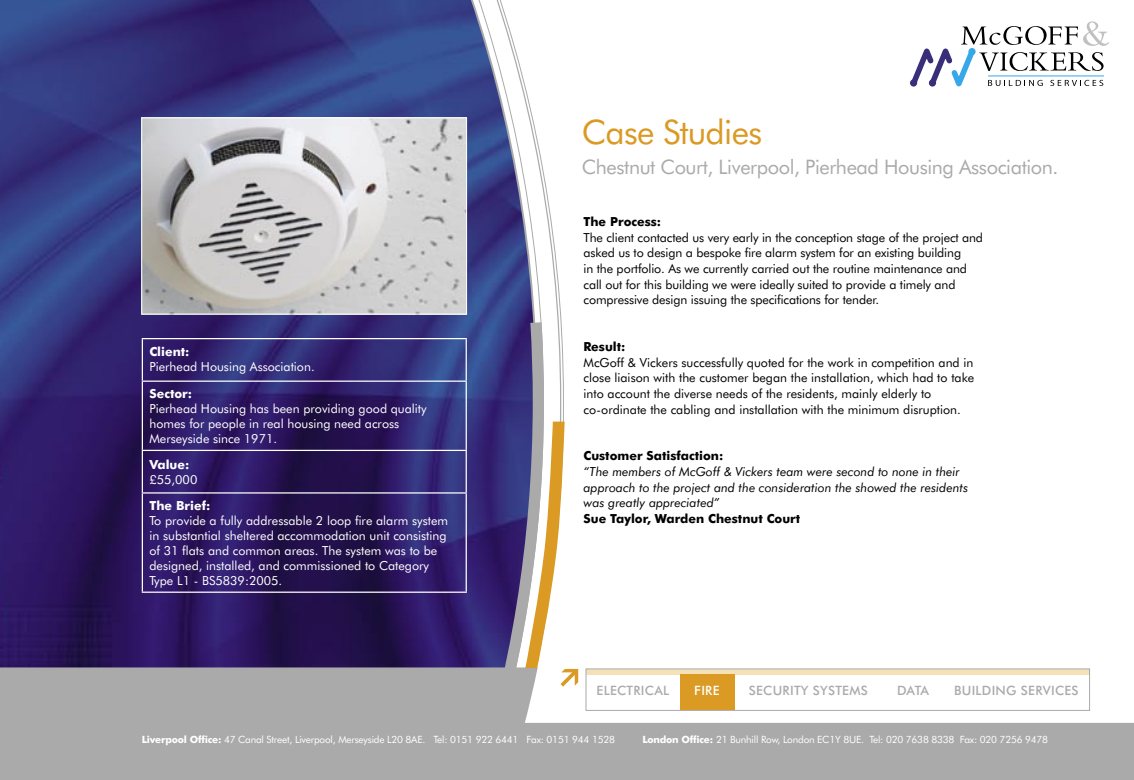
<style>
.page{position:relative;width:1134px;height:780px;background:#fff}
.page>*{position:absolute;margin:0;border:0;box-sizing:border-box;transform-origin:0 0}
.t1{font:33.75px "Futura BT";letter-spacing:-.02em;color:#da9a23}
.t2{font:20px "Futura BT";letter-spacing:-.02em;color:#aaa}
.t3{font:500 12.88px "Futura BT";letter-spacing:.02em;color:#aaa}
.t4{font:500 12.88px "Futura BT";color:#fff}
.t5{font:12.5px/15.6px "Futura BT";letter-spacing:-.01em;color:#000}
.t6{font:12.5px/15px "Futura BT";color:#fff}
.t7{font:italic 12.5px/15.6px "Futura BT";color:#000}
.t8{font:700 12.5px "Futura BT";color:#000}
.t9{font:700 12.5px "Futura BT";color:#fff}
.t10{font:10px "Futura BT";letter-spacing:-.02em;color:#fff}
.s1{font-weight:700}
</style>
<div class="page">
<svg style="left:0;top:0;width:564px;height:667px;background:#3d3779"></svg>
<svg style="left:460px;top:310px;width:90px;height:357px;background:#454084"></svg>
<div style="left:0;top:667px;width:496px;height:113px;background:#aaa"></div>
<div style="left:462px;top:722px;width:672px;height:58px;background:#aaa"></div>
<div style="left:586px;top:669px;width:503px;height:5px;background:#f5e1b8"></div>
<div style="left:586px;top:668px;width:504px;height:42px;border:1px solid #aaa"></div>
<div style="left:680px;top:674px;width:55px;height:36px;background:#da9a23"></div>
<img style="left:144px;top:120px;width:321px;height:192px">
<div style="left:142px;top:118px;width:325px;height:196px;border:1px solid #fff"></div>
<hr style="left:142px;top:338px;width:325px;height:1px;background:#fff">
<hr style="left:142px;top:339px;width:1px;height:41px;background:#fff">
<hr style="left:466px;top:339px;width:1px;height:41px;background:#fff">
<hr style="left:142px;top:380px;width:325px;height:2px;background:#fff">
<hr style="left:142px;top:382px;width:1px;height:68px;background:#fff">
<hr style="left:466px;top:382px;width:1px;height:68px;background:#fff">
<hr style="left:142px;top:450px;width:325px;height:1px;background:#fff">
<hr style="left:142px;top:451px;width:1px;height:41px;background:#fff">
<hr style="left:466px;top:451px;width:1px;height:41px;background:#fff">
<hr style="left:142px;top:492px;width:325px;height:1px;background:#fff">
<hr style="left:142px;top:493px;width:1px;height:98px;background:#fff">
<hr style="left:466px;top:493px;width:1px;height:98px;background:#fff">
<hr style="left:142px;top:591px;width:325px;height:1px;background:#fff">
<svg style="left:496px;top:421px;width:82px;height:359px"></svg>
<svg style="left:910px;top:21px;width:199px;height:65px"></svg>
<div style="left:910px;top:79px;width:7px;height:7px;background:#392e7a;border-radius:50%"></div>
<div style="left:929px;top:79px;width:7px;height:7px;background:#392e7a;border-radius:50%"></div>
<div style="left:968px;top:48px;width:8px;height:7px;background:#36a7e9;border-radius:50%"></div>
<p class="t9" style="left:149px;top:343px;width:42px">Client:</p>
<p class="t6" style="left:149px;top:358px;width:167px">Pierhead Housing Association.</p>
<p class="t9" style="left:149px;top:386px;width:44px">Sector:</p>
<p class="t6" style="left:149px;top:401px;width:279px">Pierhead Housing has been providing good quality homes for people in real housing need across<br>Merseyside since 1971.</p>
<p class="t9" style="left:149px;top:457px;width:41px">Value:</p>
<p class="t6" style="left:149px;top:472px;width:49px">£55,000</p>
<p class="t9" style="left:149px;top:498px;width:62px">The Brief:</p>
<p class="t6" style="left:149px;top:513px;width:300px">To provide a fully addressable 2 loop fire alarm system in substantial sheltered accommodation unit consisting of 31 flats and common areas. The system was to be designed, installed, and commissioned to Category</p>
<p class="t6" style="left:149px;top:573px;width:134px">Type L1 - BS5839:2005.</p>
<p class="t1" style="left:582px;top:111px;width:182px">Case Studies</p>
<p class="t2" style="left:582px;top:154px;width:478px">Chestnut Court, Liverpool, Pierhead Housing Association.</p>
<p class="t8" style="left:583px;top:214px;width:79px">The Process:</p>
<p class="t5" style="left:583px;top:229px;width:401px">The client contacted us very early in the conception stage of the project and asked us to design a bespoke fire alarm system for an existing building<br>in the portfolio. As we currently carried out the routine maintenance and call out for this building we were ideally suited to provide a timely and compressive design issuing the specifications for tender.</p>
<p class="t8" style="left:583px;top:339px;width:43px">Result:</p>
<p class="t5" style="left:583px;top:354px;width:392px;text-align:justify">McGoff &amp; Vickers successfully quoted for the work in competition and in close liaison with the customer began the installation, which had to take into account the diverse needs of the residents, mainly elderly to</p>
<p class="t5" style="left:583px;top:401px;width:379px">co-ordinate the cabling and installation with the minimum disruption.</p>
<p class="t8" style="left:583px;top:448px;width:141px">Customer Satisfaction:</p>
<p class="t7" style="left:583px;top:463px;width:386px">“The members of McGoff &amp; Vickers team were second to none in their approach to the project and the consideration the showed the residents</p>
<p class="t7" style="left:583px;top:495px;width:138px">was greatly appreciated”</p>
<p class="t8" style="left:583px;top:511px;width:218px">Sue Taylor, Warden Chestnut Court</p>
<p class="t3" style="left:597px;top:682px;width:74px">ELECTRICAL</p>
<p class="t4" style="left:694px;top:682px;width:27px">FIRE</p>
<p class="t3" style="left:749px;top:682px;width:120px">SECURITY SYSTEMS</p>
<p class="t3" style="left:897px;top:682px;width:33px">DATA</p>
<p class="t3" style="left:954px;top:682px;width:126px">BUILDING SERVICES</p>
<p class="t10" style="left:142px;top:733px;width:475px"><span class="s1">Liverpool Office:</span> 47 Canal Street, Liverpool, Merseyside L20 8AE. Tel: 0151 922 6441 Fax: 0151 944 1528</p>
<p class="t10" style="left:642px;top:733px;width:407px"><span class="s1">London Office:</span> 21 Bunhill Row, London EC1Y 8UE. Tel: 020 7638 8338 Fax: 020 7256 9478</p>
</div>
